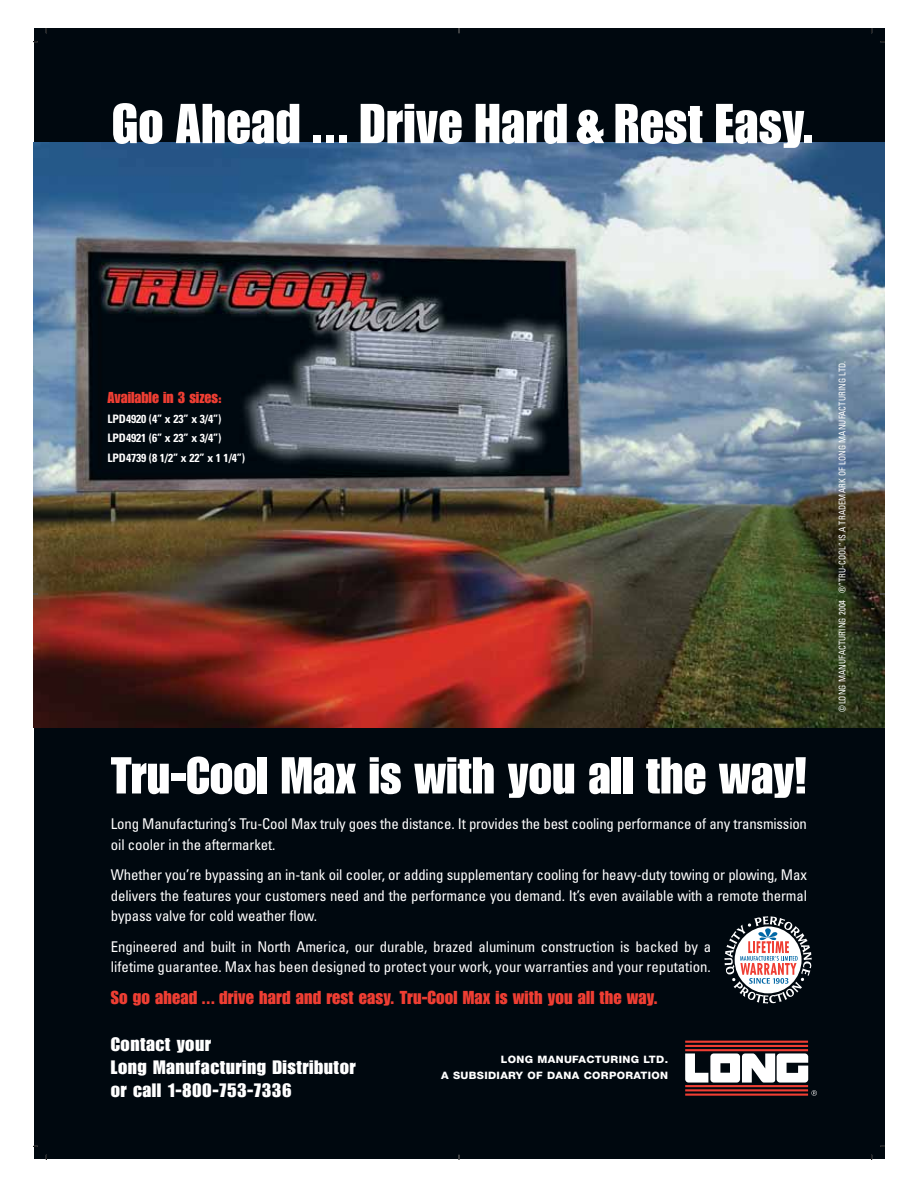
<style>
.page{position:relative;width:918px;height:1188px;background:#fff}
.page>*{position:absolute;margin:0;border:0;box-sizing:border-box;transform-origin:0 0}
.t1{font:55.05px "Impact";letter-spacing:.01em;color:#fff}
.t2{font:50.85px "Impact";color:#fff}
.t3{font:19.05px/22.5px "Impact";letter-spacing:.025em;color:#fff;scale:1.05 1}
.t4{font:18.3px "Impact";letter-spacing:.01em;color:#ef3e33}
.t5{font:15.45px "Impact";color:#ef3e33}
.t6{font:condensed 14.85px/20.4px "Univers";letter-spacing:-.01em;color:#fff}
.t7{font:700 condensed 11.7px/19.8px "Univers";letter-spacing:-.01em;color:#fff}
.t8{font:800 10.2px/16px "Helvetica Neue";letter-spacing:.03em;color:#fff;text-align:right;scale:1.05 1}
.t9{font:condensed 9.15px "Univers";letter-spacing:.015em;color:#fff;scale:.92 1}
</style>
<div class="page">
<div style="left:34px;top:29px;width:850px;height:1130px;background:#00080f"></div>
<img style="left:33px;top:143px;width:852px;height:585px">
<svg style="left:685px;top:1053px;width:123px;height:30px"></svg>
<hr style="left:685px;top:1085px;width:123px;height:2px;background:#ef3e33">
<hr style="left:685px;top:1089px;width:123px;height:2px;background:#ef3e33">
<hr style="left:685px;top:1094px;width:123px;height:2px;background:#ef3e33">
<hr style="left:685px;top:1041px;width:123px;height:2px;background:#ef3e33">
<hr style="left:685px;top:1045px;width:123px;height:2px;background:#ef3e33">
<hr style="left:685px;top:1049px;width:123px;height:2px;background:#ef3e33">
<svg style="left:811px;top:1090px;width:6px;height:6px"></svg>
<svg style="left:724px;top:916px;width:88px;height:88px"></svg>
<h1 class="t1" style="left:112px;top:104px;width:704px">Go Ahead ... Drive Hard &amp; Rest Easy.</h1>
<p class="t5" style="left:108px;top:392px;width:116px">Available in 3 sizes:</p>
<p class="t7" style="left:108px;top:410px;width:139px">LPD4920 (4” x 23” x 3/4”)<br>LPD4921 (6” x 23” x 3/4”)<br>LPD4739 (8 1/2” x 22” x 1 1/4”)</p>
<h2 class="t2" style="left:111px;top:757px;width:698px">Tru-Cool Max is with you all the way!</h2>
<p class="t6" style="left:111px;top:815px;width:698px">Long Manufacturing’s Tru-Cool Max truly goes the distance. It provides the best cooling performance of any transmission oil cooler in the aftermarket.</p>
<p class="t6" style="left:111px;top:866px;width:698px;text-align:justify">Whether you’re bypassing an in-tank oil cooler, or adding supplementary cooling for heavy-duty towing or plowing, Max delivers the features your customers need and the performance you demand. It’s even available with a remote thermal bypass valve for cold weather flow.</p>
<p class="t6" style="left:111px;top:938px;width:602px">Engineered and built in North America, our durable, brazed aluminum construction is backed by a lifetime guarantee. Max has been designed to protect your work, your warranties and your reputation.</p>
<p class="t4" style="left:111px;top:990px;width:549px">So go ahead ... drive hard and rest easy. Tru-Cool Max is with you all the way.</p>
<p class="t3" style="left:111px;top:1034px;width:235px">Contact your<br>Long Manufacturing Distributor or call 1-800-753-7336</p>
<p class="t8" style="left:441px;top:1053px;width:218px">LONG MANUFACTURING LTD.<br>A SUBSIDIARY OF DANA CORPORATION</p>
<p class="t9" style="left:839px;top:712px;width:383px;rotate:-90deg">©LONG MANUFACTURING 2004 ®”TRU-COOL”IS A TRADEMARK OF LONG MANUFACTURING LTD.</p>
</div>
